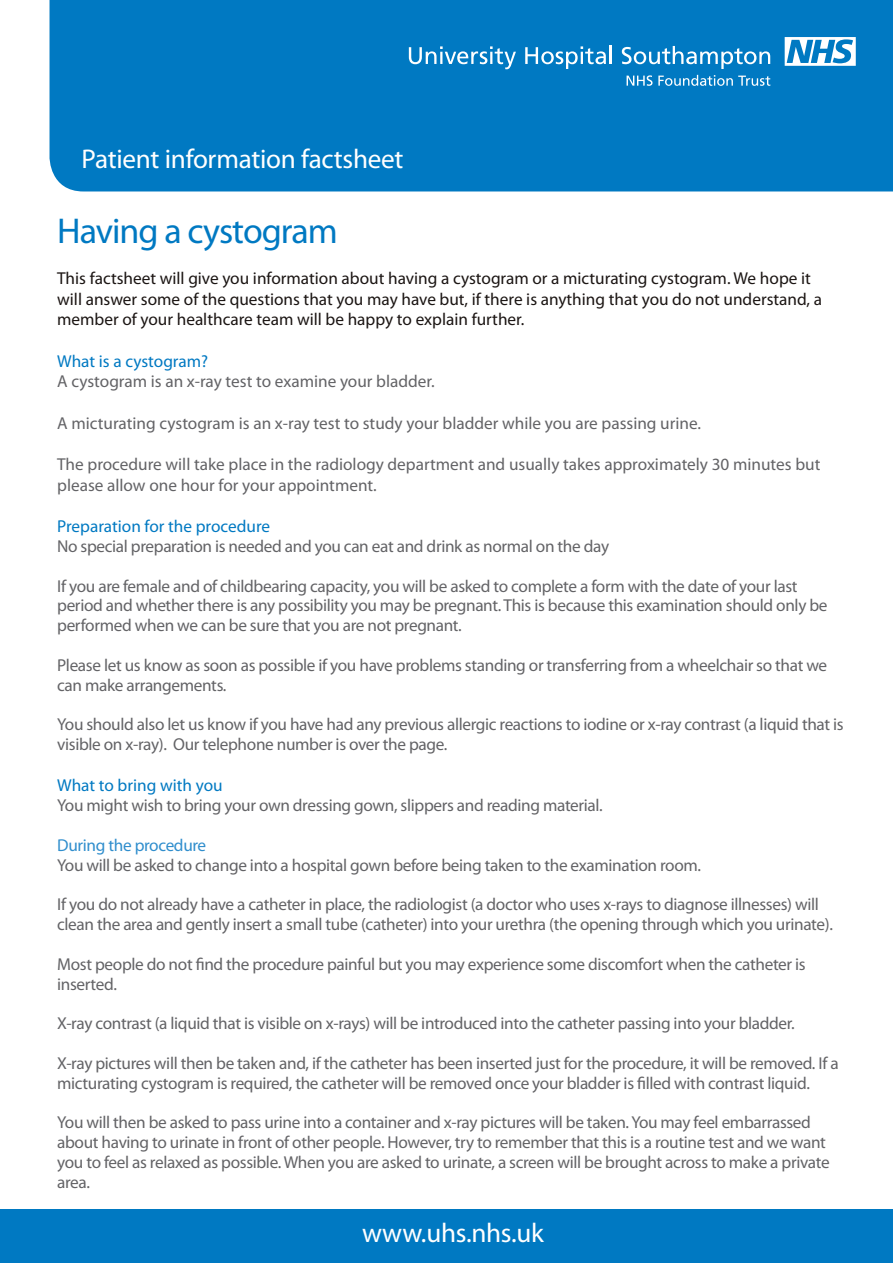
<style>
.page{position:relative;width:893px;height:1263px;background:#fff}
.page>*{position:absolute;margin:0;border:0;box-sizing:border-box;transform-origin:0 0}
.t1{font:36px "Myriad Pro";letter-spacing:-.025em;color:#0079c2}
.t2{font:27.15px "Myriad Pro";letter-spacing:-.01em;color:#fff}
.bullet_text{font:17.25px "Myriad Pro";letter-spacing:-.02em;color:#636366}
.bullet_text-2{font:17.25px "Myriad Pro";color:#636366}
.t3{font:17.25px/20.7px "Myriad Pro";color:#1b1513}
.t4{font:17.25px "Myriad Pro";color:#0079c2}
.bullet_text-3{font:17.25px "Myriad Pro";letter-spacing:-.02em;color:#308ecd}
</style>
<div class="page">
<div style="left:50px;top:0;width:843px;height:191px;background:#0079c2"></div>
<svg style="left:409px;top:46px;width:107px;height:23px;background:#3997cf"></svg>
<svg style="left:525px;top:46px;width:87px;height:23px"></svg>
<svg style="left:622px;top:46px;width:148px;height:23px;background:#3b98d0"></svg>
<svg style="left:627px;top:75px;width:25px;height:11px"></svg>
<svg style="left:658px;top:75px;width:112px;height:11px"></svg>
<svg style="left:785px;top:37px;width:71px;height:29px"></svg>
<div style="left:0;top:1209px;width:893px;height:54px;background:#0079c2"></div>
<p class="t2" style="left:82px;top:142px;width:323px">Patient information factsheet</p>
<p class="t1" style="left:57px;top:209px;width:282px">Having a cystogram</p>
<p class="t3" style="left:57px;top:267px;width:766px">This factsheet will give you information about having a cystogram or a micturating cystogram. We hope it will answer some of the questions that you may have but, if there is anything that you do not understand, a member of your healthcare team will be happy to explain further.</p>
<p class="t4" style="left:57px;top:350px;width:152px">What is a cystogram?</p>
<p class="bullet_text-2" style="left:57px;top:371px;width:379px">A cystogram is an x-ray test to examine your bladder.</p>
<p class="bullet_text-2" style="left:57px;top:412px;width:645px">A micturating cystogram is an x-ray test to study your bladder while you are passing urine.</p>
<p class="bullet_text-2" style="left:57px;top:454px;width:765px">The procedure will take place in the radiology department and usually takes approximately 30 minutes but</p>
<p class="bullet_text-2" style="left:57px;top:474px;width:321px">please allow one hour for your appointment.</p>
<p class="t4" style="left:57px;top:516px;width:214px">Preparation for the procedure</p>
<p class="bullet_text" style="left:57px;top:536px;width:553px">No special preparation is needed and you can eat and drink as normal on the day</p>
<p class="bullet_text" style="left:57px;top:575px;width:742px">If you are female and of childbearing capacity, you will be asked to complete a form with the date of your last</p>
<p class="bullet_text" style="left:57px;top:595px;width:772px">period and whether there is any possibility you may be pregnant. This is because this examination should only be</p>
<p class="bullet_text" style="left:57px;top:615px;width:406px">performed when we can be sure that you are not pregnant.</p>
<p class="bullet_text" style="left:57px;top:654px;width:771px">Please let us know as soon as possible if you have problems standing or transferring from a wheelchair so that we</p>
<p class="bullet_text" style="left:57px;top:674px;width:171px">can make arrangements.</p>
<p class="bullet_text" style="left:57px;top:714px;width:788px">You should also let us know if you have had any previous allergic reactions to iodine or x-ray contrast (a liquid that is</p>
<p class="bullet_text" style="left:57px;top:734px;width:392px">visible on x-ray). Our telephone number is over the page.</p>
<p class="t4" style="left:57px;top:775px;width:167px">What to bring with you</p>
<p class="bullet_text" style="left:57px;top:795px;width:547px">You might wish to bring your own dressing gown, slippers and reading material.</p>
<p class="bullet_text-3" style="left:57px;top:834px;width:151px">During the procedure</p>
<p class="bullet_text" style="left:57px;top:854px;width:645px">You will be asked to change into a hospital gown before being taken to the examination room.</p>
<p class="bullet_text" style="left:57px;top:894px;width:763px">If you do not already have a catheter in place, the radiologist (a doctor who uses x-rays to diagnose illnesses) will</p>
<p class="bullet_text" style="left:57px;top:914px;width:777px">clean the area and gently insert a small tube (catheter) into your urethra (the opening through which you urinate).</p>
<p class="bullet_text" style="left:57px;top:953px;width:750px">Most people do not find the procedure painful but you may experience some discomfort when the catheter is</p>
<p class="bullet_text" style="left:57px;top:973px;width:61px">inserted.</p>
<p class="bullet_text" style="left:57px;top:1013px;width:739px">X-ray contrast (a liquid that is visible on x-rays) will be introduced into the catheter passing into your bladder.</p>
<p class="bullet_text" style="left:57px;top:1052px;width:783px">X-ray pictures will then be taken and, if the catheter has been inserted just for the procedure, it will be removed. If a</p>
<p class="bullet_text" style="left:57px;top:1072px;width:754px">micturating cystogram is required, the catheter will be removed once your bladder is filled with contrast liquid.</p>
<p class="bullet_text" style="left:57px;top:1112px;width:755px">You will then be asked to pass urine into a container and x-ray pictures will be taken. You may feel embarrassed</p>
<p class="bullet_text" style="left:57px;top:1131px;width:770px">about having to urinate in front of other people. However, try to remember that this is a routine test and we want</p>
<p class="bullet_text" style="left:57px;top:1151px;width:774px">you to feel as relaxed as possible. When you are asked to urinate, a screen will be brought across to make a private</p>
<p class="bullet_text" style="left:57px;top:1171px;width:34px">area.</p>
<p class="t2" style="left:362px;top:1216px;width:183px">www.uhs.nhs.uk</p>
</div>
